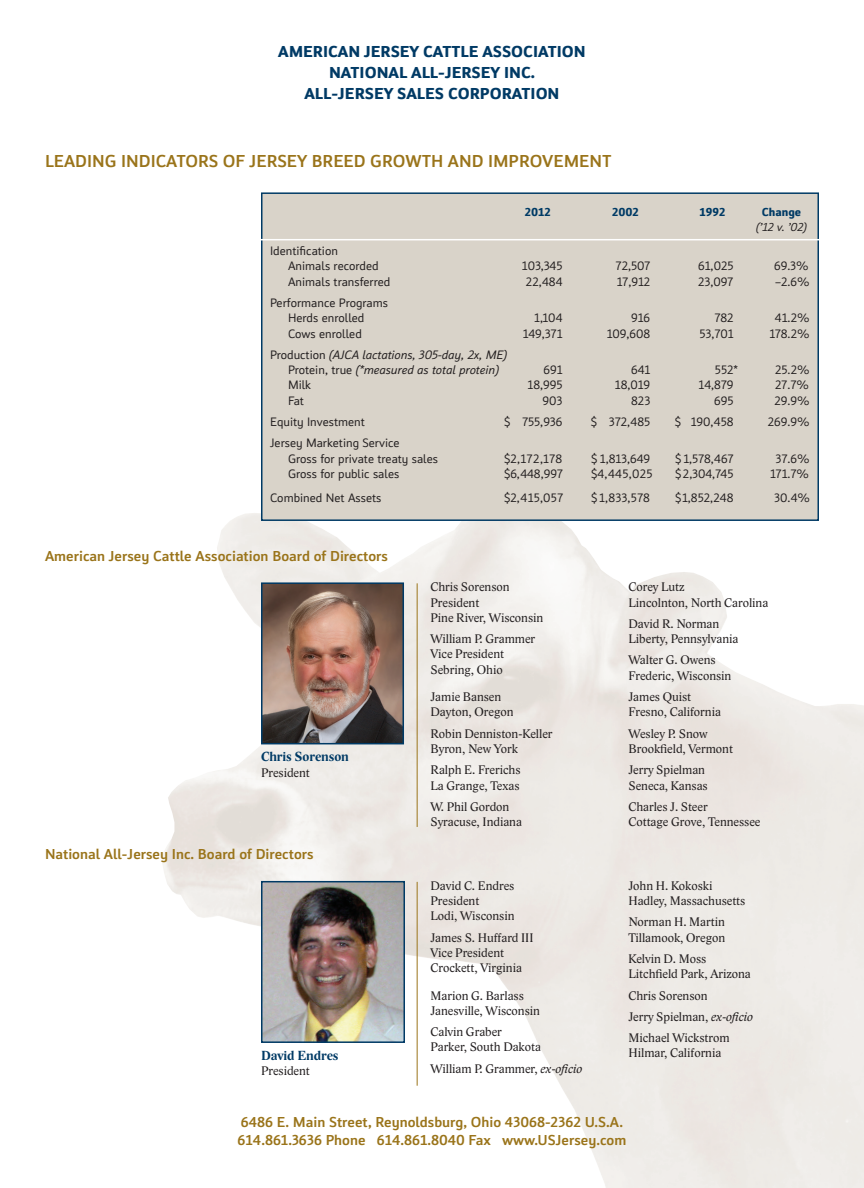
<style>
.page{position:relative;width:864px;height:1188px;background:#fff}
.page>*{position:absolute;margin:0;border:0;box-sizing:border-box;transform-origin:0 0}
.t1{font:500 18px "Insider";color:#9a741a}
.t2{font:700 16.5px "Insider";color:#003a65}
.Plain_Text{font:500 15px "Insider";color:#9a741a}
.t3{font:700 13.5px "Lido STF";color:#003a65}
.t4{font:12.75px/15.3px "Lido STF";color:#231f20}
.t5{font:12.75px "Insider";color:#231f20}
.t6{font:italic 12.75px "Insider";color:#231f20}
.t7{font:700 12px "Insider";color:#003a65}
.t8{font:italic 12px "Insider";color:#231f20}
.s1{font-style:normal}
.s2{font-style:italic}
</style>
<div class="page">
<div style="left:261px;top:192px;width:558px;height:329px;background:#d9d3c9;border:2px solid #003a65"></div>
<hr style="left:417px;top:882px;width:1px;height:204px;background:#9a741a">
<hr style="left:417px;top:583px;width:1px;height:244px;background:#9a741a">
<img style="left:264px;top:585px;width:137px;height:156px">
<div style="left:261px;top:582px;width:143px;height:162px;border:2px solid #003a65"></div>
<img style="left:264px;top:884px;width:138px;height:156px">
<div style="left:261px;top:881px;width:144px;height:162px;border:2px solid #003a65"></div>
<hr style="left:261px;top:239px;width:558px;height:1px;background:#fff">
<p class="t2" style="left:278px;top:41px;width:309px">AMERICAN JERSEY CATTLE ASSOCIATION</p>
<p class="t2" style="left:329px;top:62px;width:207px">NATIONAL ALL-JERSEY INC.</p>
<p class="t2" style="left:304px;top:83px;width:257px">ALL-JERSEY SALES CORPORATION</p>
<p class="t1" style="left:45px;top:150px;width:568px">LEADING INDICATORS OF JERSEY BREED GROWTH AND IMPROVEMENT</p>
<p class="t7" style="left:525px;top:205px;width:27px">2012</p>
<p class="t7" style="left:612px;top:205px;width:28px">2002</p>
<p class="t7" style="left:700px;top:205px;width:27px">1992</p>
<p class="t7" style="left:762px;top:205px;width:41px">Change</p>
<p class="t8" style="left:756px;top:220px;width:52px">(’12 v. ’02)</p>
<p class="t5" style="left:270px;top:243px;width:70px">Identification</p>
<p class="t5" style="left:288px;top:259px;width:92px">Animals recorded</p>
<p class="t5" style="left:522px;top:259px;width:42px">103,345</p>
<p class="t5" style="left:616px;top:259px;width:36px">72,507</p>
<p class="t5" style="left:698px;top:259px;width:37px">61,025</p>
<p class="t5" style="left:774px;top:259px;width:36px">69.3%</p>
<p class="t5" style="left:288px;top:274px;width:104px">Animals transferred</p>
<p class="t5" style="left:526px;top:274px;width:38px">22,484</p>
<p class="t5" style="left:617px;top:274px;width:35px">17,912</p>
<p class="t5" style="left:698px;top:274px;width:37px">23,097</p>
<p class="t5" style="left:775px;top:274px;width:36px">–2.6%</p>
<p class="t5" style="left:270px;top:295px;width:120px">Performance Programs</p>
<p class="t5" style="left:288px;top:311px;width:78px">Herds enrolled</p>
<p class="t5" style="left:534px;top:311px;width:30px">1,104</p>
<p class="t5" style="left:631px;top:311px;width:21px">916</p>
<p class="t5" style="left:715px;top:311px;width:20px">782</p>
<p class="t5" style="left:775px;top:311px;width:36px">41.2%</p>
<p class="t5" style="left:288px;top:326px;width:75px">Cows enrolled</p>
<p class="t5" style="left:523px;top:326px;width:41px">149,371</p>
<p class="t5" style="left:607px;top:326px;width:45px">109,608</p>
<p class="t5" style="left:700px;top:326px;width:35px">53,701</p>
<p class="t5" style="left:770px;top:326px;width:42px">178.2%</p>
<p class="t6" style="left:270px;top:347px;width:239px"><span class="s1">Production</span> (AJCA lactations, 305-day, 2x, ME)</p>
<p class="t6" style="left:288px;top:363px;width:213px"><span class="s1">Protein, true</span> (*measured as total protein)</p>
<p class="t5" style="left:543px;top:363px;width:21px">691</p>
<p class="t5" style="left:631px;top:363px;width:21px">641</p>
<p class="t5" style="left:715px;top:363px;width:25px">552*</p>
<p class="t5" style="left:775px;top:363px;width:36px">25.2%</p>
<p class="t5" style="left:288px;top:378px;width:25px">Milk</p>
<p class="t5" style="left:528px;top:378px;width:36px">18,995</p>
<p class="t5" style="left:615px;top:378px;width:37px">18,019</p>
<p class="t5" style="left:699px;top:378px;width:36px">14,879</p>
<p class="t5" style="left:775px;top:378px;width:35px">27.7%</p>
<p class="t5" style="left:288px;top:393px;width:18px">Fat</p>
<p class="t5" style="left:543px;top:393px;width:21px">903</p>
<p class="t5" style="left:631px;top:393px;width:21px">823</p>
<p class="t5" style="left:714px;top:393px;width:21px">695</p>
<p class="t5" style="left:774px;top:393px;width:37px">29.9%</p>
<p class="t5" style="left:270px;top:414px;width:97px">Equity Investment</p>
<p class="t5" style="left:504px;top:414px;width:60px">$ 755,936</p>
<p class="t5" style="left:591px;top:414px;width:61px">$ 372,485</p>
<p class="t5" style="left:675px;top:414px;width:60px">$ 190,458</p>
<p class="t5" style="left:768px;top:414px;width:43px">269.9%</p>
<p class="t5" style="left:270px;top:436px;width:131px">Jersey Marketing Service</p>
<p class="t5" style="left:288px;top:451px;width:152px">Gross for private treaty sales</p>
<p class="t5" style="left:504px;top:451px;width:60px">$2,172,178</p>
<p class="t5" style="left:591px;top:451px;width:61px">$ 1,813,649</p>
<p class="t5" style="left:675px;top:451px;width:60px">$ 1,578,467</p>
<p class="t5" style="left:775px;top:451px;width:36px">37.6%</p>
<p class="t5" style="left:288px;top:466px;width:113px">Gross for public sales</p>
<p class="t5" style="left:504px;top:466px;width:60px">$6,448,997</p>
<p class="t5" style="left:591px;top:466px;width:63px">$4,445,025</p>
<p class="t5" style="left:675px;top:466px;width:60px">$ 2,304,745</p>
<p class="t5" style="left:770px;top:466px;width:40px">171.7%</p>
<p class="t5" style="left:270px;top:491px;width:113px">Combined Net Assets</p>
<p class="t5" style="left:504px;top:491px;width:61px">$2,415,057</p>
<p class="t5" style="left:591px;top:491px;width:60px">$ 1,833,578</p>
<p class="t5" style="left:675px;top:491px;width:60px">$1,852,248</p>
<p class="t5" style="left:774px;top:491px;width:37px">30.4%</p>
<p class="Plain_Text" style="left:45px;top:546px;width:344px">American Jersey Cattle Association Board of Directors</p>
<p class="t3" style="left:261px;top:749px;width:89px">Chris Sorenson</p>
<p class="t4" style="left:261px;top:765px;width:50px">President</p>
<p class="Plain_Text" style="left:45px;top:845px;width:270px">National All-Jersey Inc. Board of Directors</p>
<p class="t3" style="left:261px;top:1047px;width:79px">David Endres</p>
<p class="t4" style="left:261px;top:1064px;width:50px">President</p>
<p class="t4" style="left:430px;top:579px;width:81px">Chris Sorenson</p>
<p class="t4" style="left:430px;top:595px;width:50px">President</p>
<p class="t4" style="left:430px;top:610px;width:114px">Pine River, Wisconsin</p>
<p class="t4" style="left:430px;top:631px;width:106px">William P. Grammer</p>
<p class="t4" style="left:430px;top:647px;width:75px">Vice President</p>
<p class="t4" style="left:430px;top:662px;width:74px">Sebring, Ohio</p>
<p class="t4" style="left:430px;top:689px;width:72px">Jamie Bansen</p>
<p class="t4" style="left:430px;top:705px;width:85px">Dayton, Oregon</p>
<p class="t4" style="left:430px;top:726px;width:124px">Robin Denniston-Keller</p>
<p class="t4" style="left:430px;top:741px;width:89px">Byron, New York</p>
<p class="t4" style="left:430px;top:762px;width:91px">Ralph E. Frerichs</p>
<p class="t4" style="left:430px;top:778px;width:91px">La Grange, Texas</p>
<p class="t4" style="left:430px;top:799px;width:80px">W. Phil Gordon</p>
<p class="t4" style="left:430px;top:814px;width:93px">Syracuse, Indiana</p>
<p class="t4" style="left:430px;top:878px;width:85px">David C. Endres</p>
<p class="t4" style="left:430px;top:893px;width:50px">President</p>
<p class="t4" style="left:430px;top:909px;width:86px">Lodi, Wisconsin</p>
<p class="t4" style="left:430px;top:930px;width:104px">James S. Huffard III</p>
<p class="t4" style="left:430px;top:945px;width:75px">Vice President</p>
<p class="t4" style="left:430px;top:960px;width:93px">Crockett, Virginia</p>
<p class="t4" style="left:430px;top:988px;width:95px">Marion G. Barlass</p>
<p class="t4" style="left:430px;top:1003px;width:111px">Janesville, Wisconsin</p>
<p class="t4" style="left:430px;top:1024px;width:112px">Calvin Graber<br>Parker, South Dakota</p>
<p class="t4" style="left:430px;top:1061px;width:153px">William P. Grammer, <span class="s2">ex-oficio</span></p>
<p class="t4" style="left:628px;top:579px;width:58px">Corey Lutz</p>
<p class="t4" style="left:628px;top:595px;width:141px">Lincolnton, North Carolina</p>
<p class="t4" style="left:628px;top:616px;width:92px">David R. Norman</p>
<p class="t4" style="left:628px;top:631px;width:111px">Liberty, Pennsylvania</p>
<p class="t4" style="left:628px;top:653px;width:89px">Walter G. Owens</p>
<p class="t4" style="left:628px;top:668px;width:104px">Frederic, Wisconsin</p>
<p class="t4" style="left:628px;top:689px;width:64px">James Quist</p>
<p class="t4" style="left:628px;top:705px;width:94px">Fresno, California</p>
<p class="t4" style="left:628px;top:726px;width:81px">Wesley P. Snow</p>
<p class="t4" style="left:628px;top:741px;width:106px">Brookfield, Vermont</p>
<p class="t4" style="left:628px;top:762px;width:78px">Jerry Spielman</p>
<p class="t4" style="left:628px;top:778px;width:81px">Seneca, Kansas</p>
<p class="t4" style="left:628px;top:799px;width:81px">Charles J. Steer</p>
<p class="t4" style="left:628px;top:814px;width:134px">Cottage Grove, Tennessee</p>
<p class="t4" style="left:628px;top:878px;width:86px">John H. Kokoski</p>
<p class="t4" style="left:628px;top:893px;width:118px">Hadley, Massachusetts</p>
<p class="t4" style="left:628px;top:915px;width:98px">Norman H. Martin</p>
<p class="t4" style="left:628px;top:930px;width:98px">Tillamook, Oregon</p>
<p class="t4" style="left:628px;top:951px;width:79px">Kelvin D. Moss</p>
<p class="t4" style="left:628px;top:966px;width:124px">Litchfield Park, Arizona</p>
<p class="t4" style="left:628px;top:988px;width:81px">Chris Sorenson</p>
<p class="t4" style="left:628px;top:1009px;width:126px">Jerry Spielman, <span class="s2">ex-oficio</span></p>
<p class="t4" style="left:628px;top:1030px;width:103px">Michael Wickstrom</p>
<p class="t4" style="left:628px;top:1046px;width:94px">Hilmar, California</p>
<p class="Plain_Text" style="left:241px;top:1113px;width:384px">6486 E. Main Street, Reynoldsburg, Ohio 43068-2362 U.S.A.</p>
<p class="Plain_Text" style="left:238px;top:1131px;width:390px">614.861.3636 Phone 614.861.8040 Fax www.USJersey.com</p>
</div>
